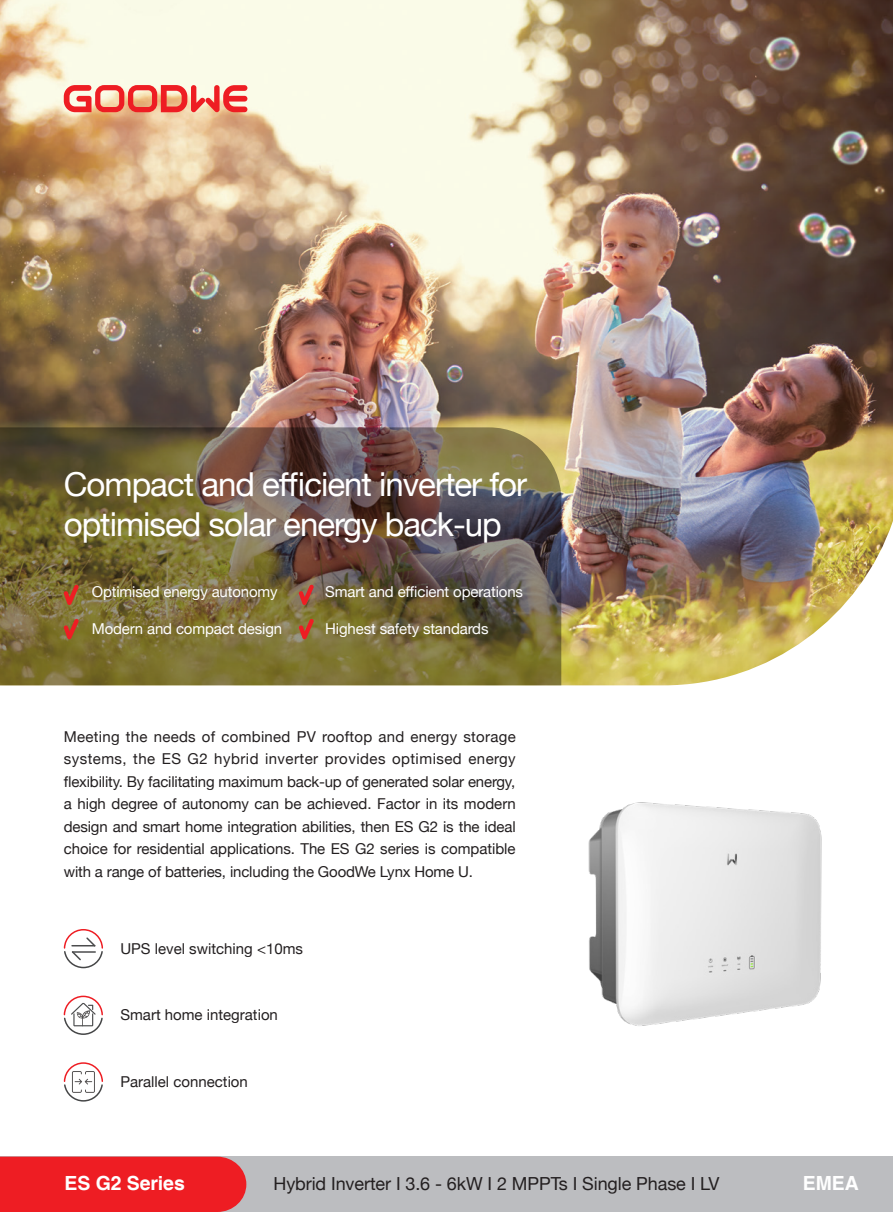
<style>
.page{position:relative;width:893px;height:1212px;background:#fff}
.page>*{position:absolute;margin:0;border:0;box-sizing:border-box;transform-origin:0 0}
.t1{font:33px/39.6px "Helvetica Neue";letter-spacing:-.03em;color:#fff}
.t2{font:700 19.5px "Helvetica";letter-spacing:-.005em;color:#fff}
.t3{font:18px "Helvetica Neue";letter-spacing:-.005em;color:#231f20}
.t4{font:15px/22.5px "Helvetica Neue";color:#231f20;text-align:justify}
.t5{font:15px "Helvetica Neue";letter-spacing:-.01em;color:#fff}
</style>
<div class="page">
<img style="left:0;top:0;width:893px;height:685px">
<img style="left:0;top:427px;width:561px;height:258px">
<svg style="left:64px;top:85px;width:183px;height:27px;background:#f17d70"></svg>
<div style="left:0;top:1156px;width:893px;height:56px;background:#bcbdc0"></div>
<div style="left:0;top:1156px;width:246px;height:56px;background:#ee1d23"></div>
<img style="left:588px;top:802px;width:234px;height:224px">
<svg style="left:64px;top:584px;width:15px;height:21px"></svg>
<svg style="left:299px;top:584px;width:15px;height:21px"></svg>
<svg style="left:64px;top:619px;width:15px;height:20px"></svg>
<svg style="left:299px;top:619px;width:15px;height:20px"></svg>
<svg style="left:63px;top:929px;width:40px;height:40px"></svg>
<svg style="left:63px;top:1062px;width:40px;height:40px"></svg>
<svg style="left:63px;top:995px;width:40px;height:40px"></svg>
<p class="t1" style="left:64px;top:467px;width:465px">Compact and efficient inverter for optimised solar energy back-up</p>
<p class="t5" style="left:92px;top:581px;width:187px">Optimised energy autonomy</p>
<p class="t5" style="left:325px;top:581px;width:199px">Smart and efficient operations</p>
<p class="t5" style="left:92px;top:617px;width:192px">Modern and compact design</p>
<p class="t5" style="left:325px;top:617px;width:165px">Highest safety standards</p>
<p class="t4" style="left:64px;top:726px;width:454px">Meeting the needs of combined PV rooftop and energy storage systems, the ES G2 hybrid inverter provides optimised energy flexibility. By facilitating maximum back-up of generated solar energy, a high degree of autonomy can be achieved. Factor in its modern design and smart home integration abilities, then ES G2 is the ideal choice for residential applications. The ES G2 series is compatible with a range of batteries, including the GoodWe Lynx Home U.</p>
<p class="t4" style="left:120px;top:938px;width:184px">UPS level switching &lt;10ms</p>
<p class="t4" style="left:120px;top:1004px;width:159px">Smart home integration</p>
<p class="t4" style="left:120px;top:1071px;width:129px">Parallel connection</p>
<p class="t2" style="left:65px;top:1171px;width:122px">ES G2 Series</p>
<p class="t3" style="left:273px;top:1170px;width:448px">Hybrid Inverter I 3.6 - 6kW I 2 MPPTs I Single Phase I LV</p>
<p class="t2" style="left:803px;top:1171px;width:58px">EMEA</p>
</div>
